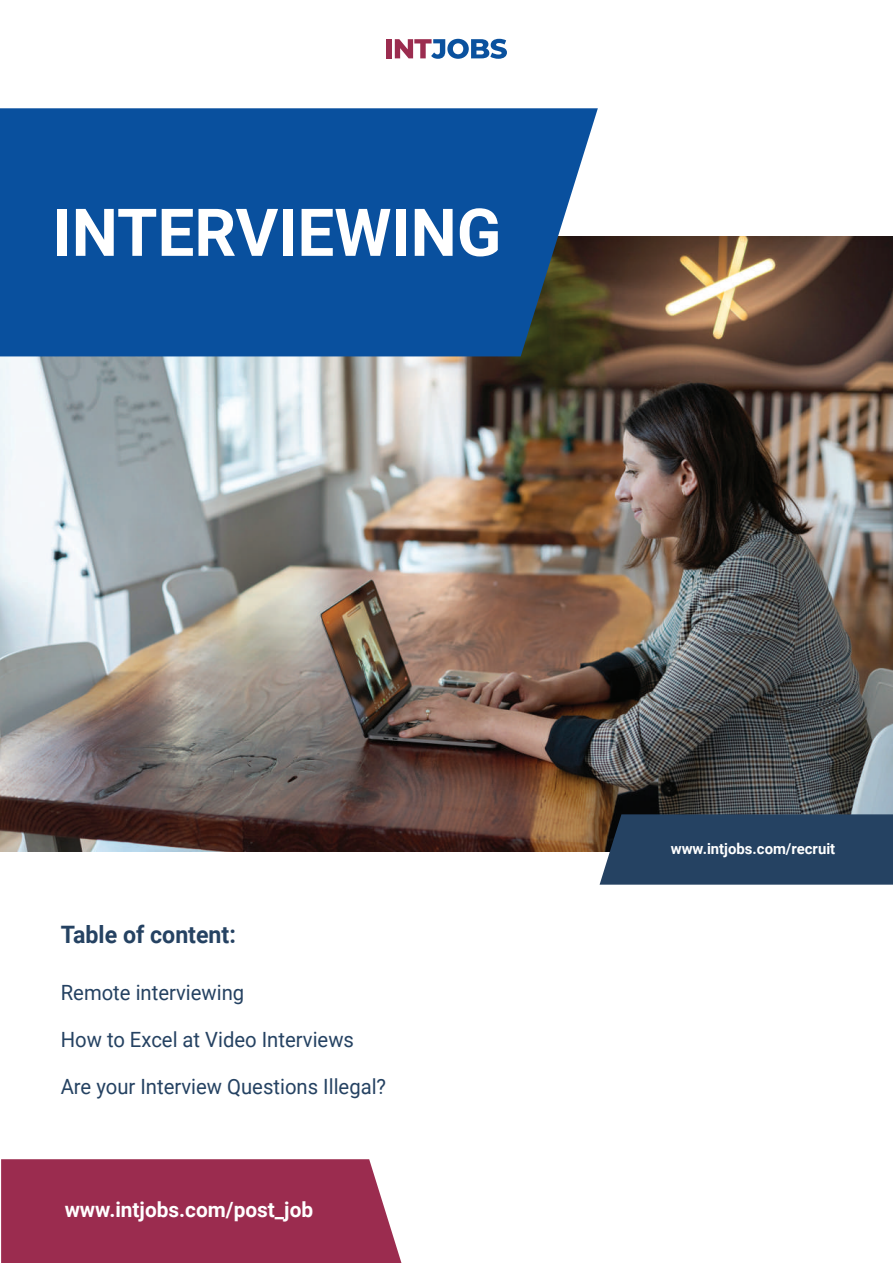
<style>
.page{position:relative;width:893px;height:1263px;background:#fff}
.page>*{position:absolute;margin:0;border:0;box-sizing:border-box;transform-origin:0 0}
.t1{font:700 66px "Roboto";color:#fff}
.t2{font:700 24px "Roboto";color:#254262;scale:.96 1}
.t3{font:21px "Roboto";color:#254262;scale:.96 1}
.t4{font:700 21px "Roboto";color:#fff}
.t5{font:700 15px "Roboto";color:#fff}
</style>
<div class="page">
<img style="left:0;top:236px;width:893px;height:616px">
<div style="left:0;top:108px;width:598px;height:248px;background:#09509e"></div>
<div style="left:1px;top:1159px;width:400px;height:104px;background:#9b2c4f"></div>
<div style="left:386px;top:39px;width:5px;height:19px;background:#9b2c4f"></div>
<svg style="left:395px;top:39px;width:112px;height:20px"></svg>
<div style="left:600px;top:814px;width:293px;height:71px;background:#254262"></div>
<h1 class="t1" style="left:53px;top:186px;width:450px">INTERVIEWING</h1>
<p class="t2" style="left:61px;top:917px;width:184px">Table of content:</p>
<p class="t3" style="left:61px;top:978px;width:193px">Remote interviewing</p>
<p class="t3" style="left:61px;top:1025px;width:307px">How to Excel at Video Interviews</p>
<p class="t3" style="left:61px;top:1072px;width:340px">Are your Interview Questions Illegal?</p>
<p class="t4" style="left:65px;top:1195px;width:250px">www.intjobs.com/post_job</p>
<p class="t5" style="left:671px;top:838px;width:166px">www.intjobs.com/recruit</p>
</div>
